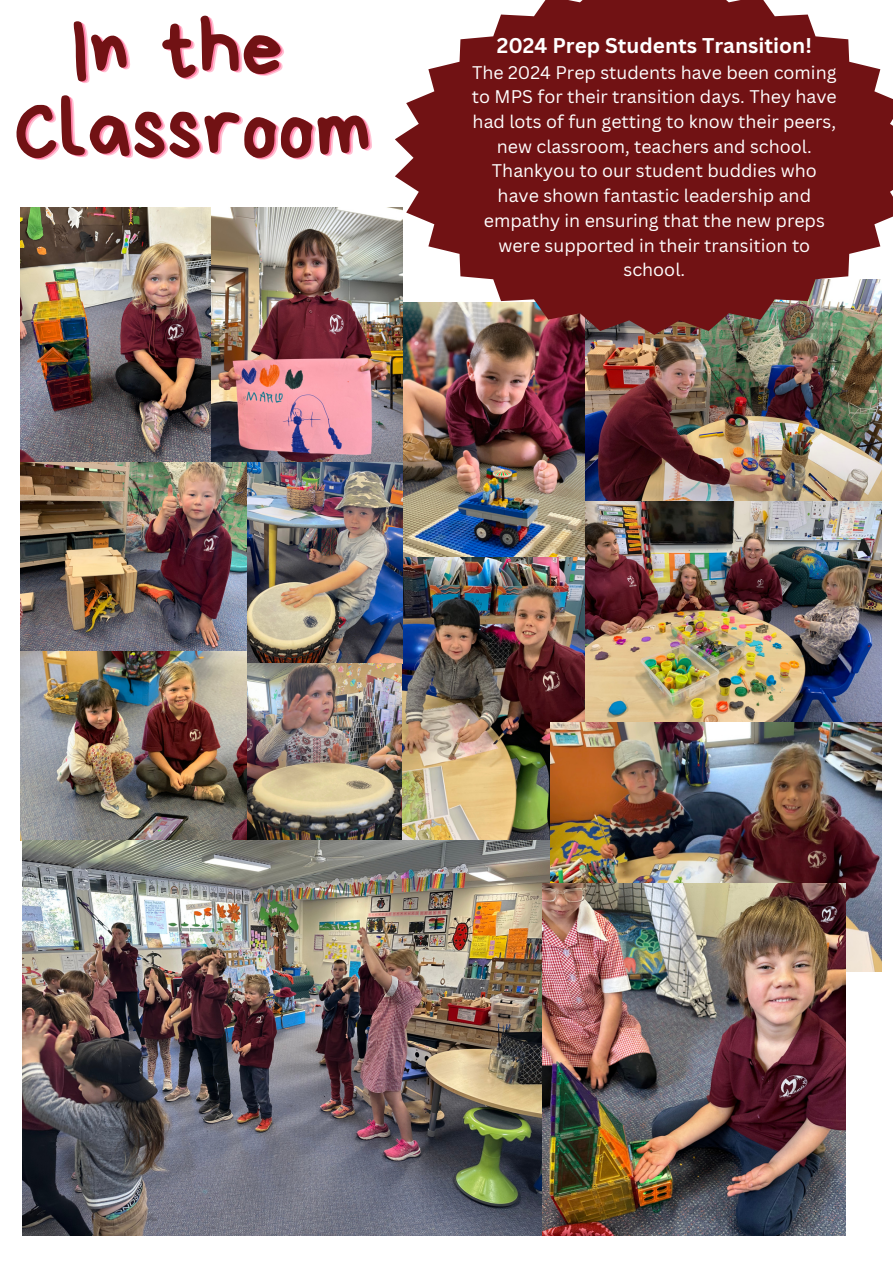
<style>
.page{position:relative;width:893px;height:1264px;background:#fff}
.page>*{position:absolute;margin:0;border:0;box-sizing:border-box;transform-origin:0 0}
.t1{font:82.35px "Bryndan Write";color:#711214}
.t2{font:700 20.85px "Canva Sans";color:#fff}
.t3{font:17.85px/24.8px "Canva Sans";color:#fff;text-align:center}
</style>
<div class="page">
<img style="left:402px;top:557px;width:183px;height:283px">
<img style="left:402px;top:335px;width:183px;height:222px">
<img style="left:585px;top:335px;width:296px;height:388px">
<svg style="left:395px;top:0;width:497px;height:335px;fill:#711214"></svg>
<img style="left:21px;top:208px;width:382px;height:254px">
<img style="left:21px;top:462px;width:226px;height:378px">
<img style="left:247px;top:462px;width:155px;height:378px">
<img style="left:23px;top:840px;width:527px;height:395px">
<img style="left:550px;top:723px;width:331px;height:248px">
<img style="left:542px;top:883px;width:303px;height:352px">
<p class="t1" style="left:71px;top:7px;width:213px">In the</p>
<p class="t1" style="left:14px;top:89px;width:358px">Classroom</p>
<p class="t2" style="left:497px;top:30px;width:316px">2024 Prep Students Transition!</p>
<p class="t3" style="left:472px;top:59px;width:366px">The 2024 Prep students have been coming to MPS for their transition days. They have had lots of fun getting to know their peers, new classroom, teachers and school.<br>Thankyou to our student buddies who have shown fantastic leadership and empathy in ensuring that the new preps were supported in their transition to school.</p>
</div>
